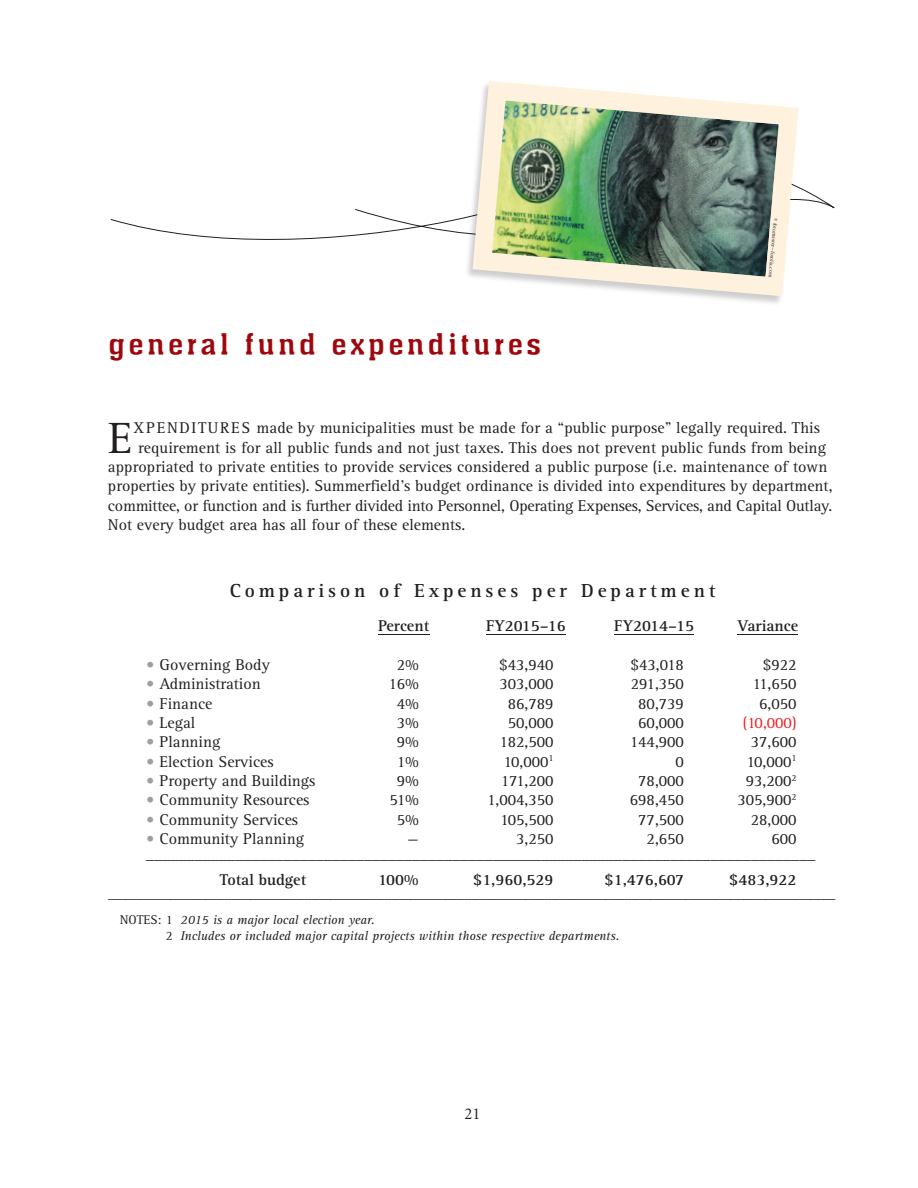
<style>
.page{position:relative;width:918px;height:1188px;background:#fff}
.page>*{position:absolute;margin:0;border:0;box-sizing:border-box;transform-origin:0 0}
.t1{font:45.15px "Rotis Serif";color:#231f20}
.t2{font:30px "Ache Normal";letter-spacing:.1em;color:#9d070d}
.t3{font:700 19.5px "Rotis Serif";letter-spacing:.2em;color:#231f20}
.t4{font:16.5px "Minion";color:#231f20}
.t5{font:16.2px/15px "Rotis Serif";color:#231f20}
.t6{font:700 16.2px "Rotis Serif";color:#231f20}
.t7{font:16.2px "Rotis Serif";color:#ee1d23}
.t8{font:14.7px "Rotis Serif";color:#231f20}
.t9{font:italic 13.2px/15.8px "Rotis Serif";color:#231f20}
.t10{font:5.25px "Rotis Serif";color:#231f20}
.s1{color:#9d9fa2}
.s2{font-style:normal}
</style>
<div class="page">
<svg style="left:111px;top:191px;width:723px;height:49px"></svg>
<hr style="left:378px;top:634px;width:51px;height:1px;background:#231f20">
<hr style="left:486px;top:634px;width:54px;height:1px;background:#231f20">
<svg style="left:540px;top:634px;width:26px;height:1px"></svg>
<hr style="left:614px;top:634px;width:54px;height:1px;background:#231f20">
<svg style="left:668px;top:634px;width:26px;height:1px"></svg>
<hr style="left:738px;top:634px;width:60px;height:1px;background:#231f20">
<img style="left:463px;top:81px;width:345px;height:222px">
<h2 class="t2" style="left:108px;top:328px;width:435px">general fund expenditures</h2>
<p class="t10" style="left:777px;top:218px;width:61px;rotate:95deg">© fotomaster—fotolia.com</p>
<h1 class="t1" style="left:108px;top:423px;width:26px">E</h1>
<p class="t5" style="left:133px;top:422px;width:688px">XPENDITURES made by municipalities must be made for a “public purpose” legally required. This</p>
<p class="t5" style="left:138px;top:442px;width:689px">requirement is for all public funds and not just taxes. This does not prevent public funds from being</p>
<p class="t5" style="left:108px;top:461px;width:721px">appropriated to private entities to provide services considered a public purpose (i.e. maintenance of town</p>
<p class="t5" style="left:108px;top:480px;width:726px">properties by private entities). Summerfield’s budget ordinance is divided into expenditures by department,</p>
<p class="t5" style="left:108px;top:500px;width:726px">committee, or function and is further divided into Personnel, Operating Expenses, Services, and Capital Outlay.</p>
<p class="t5" style="left:108px;top:519px;width:359px">Not every budget area has all four of these elements.</p>
<p class="t3" style="left:230px;top:584px;width:487px">Comparison of Expenses per Department</p>
<p class="t6" style="left:378px;top:620px;width:53px">Percent</p>
<p class="t6" style="left:486px;top:620px;width:81px">FY2015–16</p>
<p class="t6" style="left:614px;top:620px;width:81px">FY2014–15</p>
<p class="t6" style="left:738px;top:620px;width:62px">Variance</p>
<p class="t5" style="left:146px;top:659px;width:125px"><span class="s1">•</span> Governing Body</p>
<p class="t5" style="left:397px;top:659px;width:23px">2%</p>
<p class="t5" style="left:499px;top:659px;width:56px">$43,940</p>
<p class="t5" style="left:631px;top:659px;width:55px">$43,018</p>
<p class="t5" style="left:763px;top:659px;width:35px">$922</p>
<p class="t5" style="left:146px;top:678px;width:116px"><span class="s1">•</span> Administration</p>
<p class="t5" style="left:389px;top:678px;width:31px">16%</p>
<p class="t5" style="left:499px;top:678px;width:56px">303,000</p>
<p class="t5" style="left:631px;top:678px;width:55px">291,350</p>
<p class="t5" style="left:753px;top:678px;width:45px">11,650</p>
<p class="t5" style="left:146px;top:697px;width:68px"><span class="s1">•</span> Finance</p>
<p class="t5" style="left:397px;top:697px;width:23px">4%</p>
<p class="t5" style="left:508px;top:697px;width:47px">86,789</p>
<p class="t5" style="left:638px;top:697px;width:47px">80,739</p>
<p class="t5" style="left:759px;top:697px;width:39px">6,050</p>
<p class="t5" style="left:146px;top:717px;width:51px"><span class="s1">•</span> Legal</p>
<p class="t5" style="left:397px;top:717px;width:23px">3%</p>
<p class="t5" style="left:508px;top:717px;width:47px">50,000</p>
<p class="t5" style="left:638px;top:717px;width:47px">60,000</p>
<p class="t7" style="left:743px;top:717px;width:55px">(10,000)</p>
<p class="t5" style="left:146px;top:736px;width:76px"><span class="s1">•</span> Planning</p>
<p class="t5" style="left:397px;top:736px;width:23px">9%</p>
<p class="t5" style="left:499px;top:736px;width:56px">182,500</p>
<p class="t5" style="left:630px;top:736px;width:56px">144,900</p>
<p class="t5" style="left:751px;top:736px;width:47px">37,600</p>
<p class="t5" style="left:146px;top:755px;width:129px"><span class="s1">•</span> Election Services</p>
<p class="t5" style="left:397px;top:755px;width:23px">1%</p>
<p class="t5" style="left:504px;top:755px;width:51px">10,000<sup>1</sup></p>
<p class="t5" style="left:676px;top:755px;width:10px">0</p>
<p class="t5" style="left:747px;top:755px;width:51px">10,000<sup>1</sup></p>
<p class="t5" style="left:146px;top:775px;width:171px"><span class="s1">•</span> Property and Buildings</p>
<p class="t5" style="left:397px;top:775px;width:23px">9%</p>
<p class="t5" style="left:501px;top:775px;width:54px">171,200</p>
<p class="t5" style="left:638px;top:775px;width:47px">78,000</p>
<p class="t5" style="left:746px;top:775px;width:52px">93,200<sup>2</sup></p>
<p class="t5" style="left:146px;top:794px;width:165px"><span class="s1">•</span> Community Resources</p>
<p class="t5" style="left:390px;top:794px;width:30px">51%</p>
<p class="t5" style="left:487px;top:794px;width:68px">1,004,350</p>
<p class="t5" style="left:630px;top:794px;width:56px">698,450</p>
<p class="t5" style="left:737px;top:794px;width:61px">305,900<sup>2</sup></p>
<p class="t5" style="left:146px;top:813px;width:153px"><span class="s1">•</span> Community Services</p>
<p class="t5" style="left:397px;top:813px;width:23px">5%</p>
<p class="t5" style="left:500px;top:813px;width:55px">105,500</p>
<p class="t5" style="left:638px;top:813px;width:47px">77,500</p>
<p class="t5" style="left:751px;top:813px;width:47px">28,000</p>
<p class="t5" style="left:146px;top:833px;width:159px"><span class="s1">•</span> Community Planning</p>
<p class="t5" style="left:407px;top:833px;width:13px">—</p>
<p class="t5" style="left:516px;top:833px;width:39px">3,250</p>
<p class="t5" style="left:647px;top:833px;width:39px">2,650</p>
<p class="t5" style="left:146px;top:833px;width:671px;text-indent:625px">600 ___________________________________________________________________________________</p>
<p class="t6" style="left:220px;top:874px;width:88px">Total budget</p>
<p class="t6" style="left:378px;top:874px;width:42px">100%</p>
<p class="t6" style="left:473px;top:874px;width:82px">$1,960,529</p>
<p class="t6" style="left:604px;top:874px;width:81px">$1,476,607</p>
<p class="t6" style="left:729px;top:874px;width:69px">$483,922</p>
<p class="t8" style="left:108px;top:889px;width:729px">____________________________________________________________________________________________________</p>
<p class="t9" style="left:166px;top:913px;width:455px;text-indent:-46px"><span class="s2">NOTES: 1</span> 2015 is a major local election year.<br><span class="s2">2</span> Includes or included major capital projects within those respective departments.</p>
<p class="t4" style="left:465px;top:1107px;width:17px">21</p>
</div>
